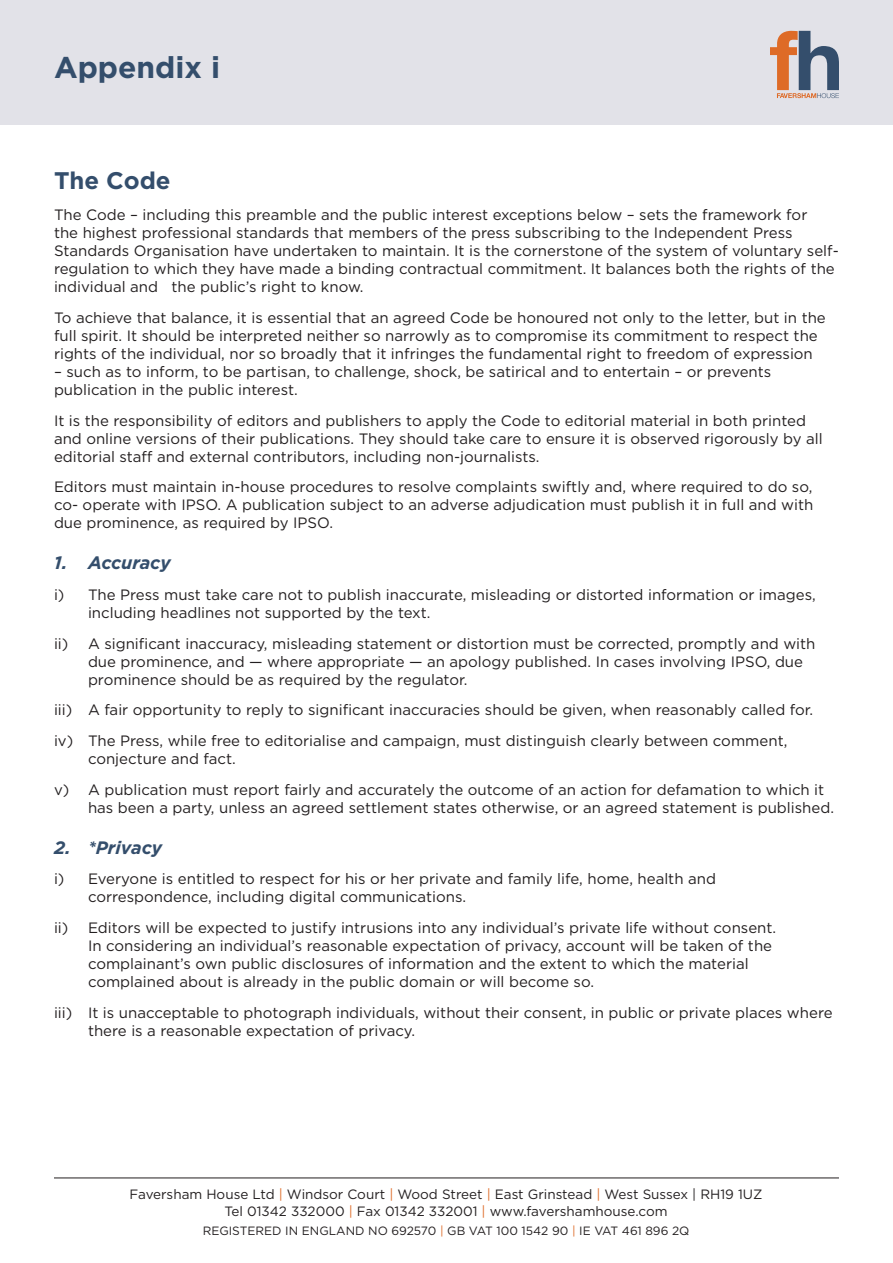
<style>
.page{position:relative;width:893px;height:1263px;background:#fff}
.page>*{position:absolute;margin:0;border:0;box-sizing:border-box;transform-origin:0 0}
.t1{font:700 30px "Gotham";color:#344e6c}
.t2{font:700 24px "Gotham";color:#344e6c}
.t3{font:italic 700 18px "Gotham";color:#344e6c}
.t4{font:15px/18px "Gotham";color:#231f20}
.t5{font:13.5px/16.5px "Gotham";color:#231f20;text-align:center}
.t6{font:12px "Gotham";color:#231f20}
.s1{color:#de6b27}
</style>
<div class="page">
<hr style="left:54px;top:1177px;width:785px;height:1px;background:#231f20">
<div style="left:0;top:0;width:893px;height:125px;background:#e2e2e8"></div>
<svg style="left:770px;top:31px;width:69px;height:67px"></svg>
<h1 class="t1" style="left:54px;top:48px;width:168px">Appendix i</h1>
<h2 class="t2" style="left:54px;top:165px;width:118px">The Code</h2>
<p class="t4" style="left:54px;top:205px;width:786px">The Code – including this preamble and the public interest exceptions below – sets the framework for<br>the highest professional standards that members of the press subscribing to the Independent Press Standards Organisation have undertaken to maintain. It is the cornerstone of the system of voluntary self&shy;regulation to which they have made a binding contractual commitment. It balances both the rights of the individual and the public’s right to know.</p>
<p class="t4" style="left:54px;top:308px;width:773px">To achieve that balance, it is essential that an agreed Code be honoured not only to the letter, but in the full spirit. It should be interpreted neither so narrowly as to compromise its commitment to respect the rights of the individual, nor so broadly that it infringes the fundamental right to freedom of expression</p>
<p class="t4" style="left:54px;top:362px;width:719px">– such as to inform, to be partisan, to challenge, shock, be satirical and to entertain – or prevents publication in the public interest.</p>
<p class="t4" style="left:54px;top:411px;width:770px">It is the responsibility of editors and publishers to apply the Code to editorial material in both printed and online versions of their publications. They should take care to ensure it is observed rigorously by all editorial staff and external contributors, including non-journalists.</p>
<p class="t4" style="left:54px;top:478px;width:761px;text-align:justify">Editors must maintain in-house procedures to resolve complaints swiftly and, where required to do so, co- operate with IPSO. A publication subject to an adverse adjudication must publish it in full and with due prominence, as required by IPSO.</p>
<p class="t3" style="left:54px;top:551px;width:118px">1. Accuracy</p>
<p class="t4" style="left:88px;top:585px;width:729px;text-indent:-34px">i) The Press must take care not to publish inaccurate, misleading or distorted information or images, including headlines not supported by the text.</p>
<p class="t4" style="left:88px;top:634px;width:729px;text-indent:-34px">ii) A significant inaccuracy, misleading statement or distortion must be corrected, promptly and with due prominence, and — where appropriate — an apology published. In cases involving IPSO, due prominence should be as required by the regulator.</p>
<p class="t4" style="left:54px;top:694px;width:761px;line-height:30.8px">iii) A fair opportunity to reply to significant inaccuracies should be given, when reasonably called for. iv) The Press, while free to editorialise and campaign, must distinguish clearly between comment,</p>
<p class="t4" style="left:54px;top:743px;width:772px;line-height:30.8px;text-indent:34px">conjecture and fact.<br>v) A publication must report fairly and accurately the outcome of an action for defamation to which it</p>
<p class="t4" style="left:88px;top:798px;width:747px">has been a party, unless an agreed settlement states otherwise, or an agreed statement is published.</p>
<p class="t3" style="left:54px;top:835px;width:110px">2. *Privacy</p>
<p class="t4" style="left:88px;top:870px;width:629px;text-indent:-34px">i) Everyone is entitled to respect for his or her private and family life, home, health and correspondence, including digital communications.</p>
<p class="t4" style="left:88px;top:918px;width:690px;text-indent:-34px">ii) Editors will be expected to justify intrusions into any individual’s private life without consent.<br>In considering an individual’s reasonable expectation of privacy, account will be taken of the complainant’s own public disclosures of information and the extent to which the material complained about is already in the public domain or will become so.</p>
<p class="t4" style="left:88px;top:1003px;width:746px;text-indent:-34px">iii) It is unacceptable to photograph individuals, without their consent, in public or private places where there is a reasonable expectation of privacy.</p>
<p class="t5" style="left:130px;top:1186px;width:634px">Faversham House Ltd <span class="s1">|</span> Windsor Court <span class="s1">|</span> Wood Street <span class="s1">|</span> East Grinstead <span class="s1">|</span> West Sussex | RH19 1UZ<br>Tel 01342 332000 <span class="s1">|</span> Fax 01342 332001 <span class="s1">|</span> www.favershamhouse.com</p>
<p class="t6" style="left:203px;top:1223px;width:488px">REGISTERED IN ENGLAND NO 692570 <span class="s1">|</span> GB VAT 100 1542 90 <span class="s1">|</span> IE VAT 461 896 2Q</p>
</div>
